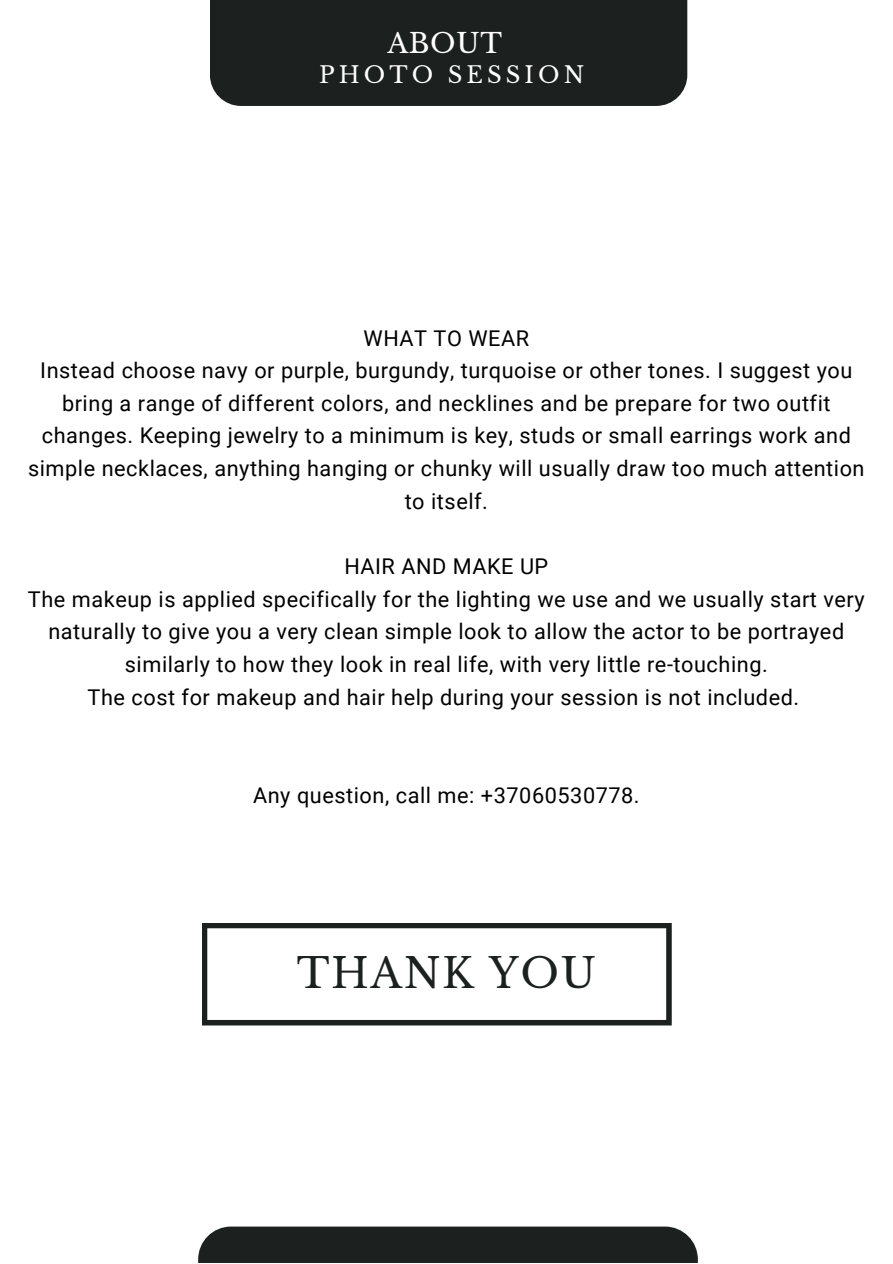
<style>
.page{position:relative;width:893px;height:1264px;background:#fff}
.page>*{position:absolute;margin:0;border:0;box-sizing:border-box;transform-origin:0 0}
.t1{font:40.95px "Libre Baskerville";letter-spacing:.04em;color:#1c2120}
.t2{font:27px "Libre Baskerville";letter-spacing:.025em;color:#fff}
.t3{font:22.65px "Libre Baskerville";letter-spacing:.18em;color:#fff}
.t4{font:21.75px/32.7px "Roboto";letter-spacing:.025em;color:#000;text-align:center}
</style>
<div class="page">
<div style="left:210px;top:0;width:477px;height:106px;background:#1c2120"></div>
<div style="left:198px;top:1226px;width:499px;height:36px;background:#1c2120"></div>
<svg style="left:202px;top:923px;width:469px;height:102px"></svg>
<p class="t2" style="left:387px;top:27px;width:116px">ABOUT</p>
<p class="t3" style="left:319px;top:61px;width:266px">PHOTO SESSION</p>
<p class="t4" style="left:363px;top:322px;width:167px">WHAT TO WEAR</p>
<p class="t4" style="left:28px;top:354px;width:837px">Instead choose navy or purple, burgundy, turquoise or other tones. I suggest you bring a range of different colors, and necklines and be prepare for two outfit changes. Keeping jewelry to a minimum is key, studs or small earrings work and simple necklaces, anything hanging or chunky will usually draw too much attention to itself.</p>
<p class="t4" style="left:344px;top:550px;width:205px">HAIR AND MAKE UP</p>
<p class="t4" style="left:28px;top:583px;width:838px">The makeup is applied specifically for the lighting we use and we usually start very naturally to give you a very clean simple look to allow the actor to be portrayed similarly to how they look in real life, with very little re-touching.</p>
<p class="t4" style="left:87px;top:681px;width:713px">The cost for makeup and hair help during your session is not included.</p>
<p class="t4" style="left:253px;top:779px;width:388px">Any question, call me: +37060530778.</p>
<p class="t1" style="left:297px;top:947px;width:300px">THANK YOU</p>
</div>
